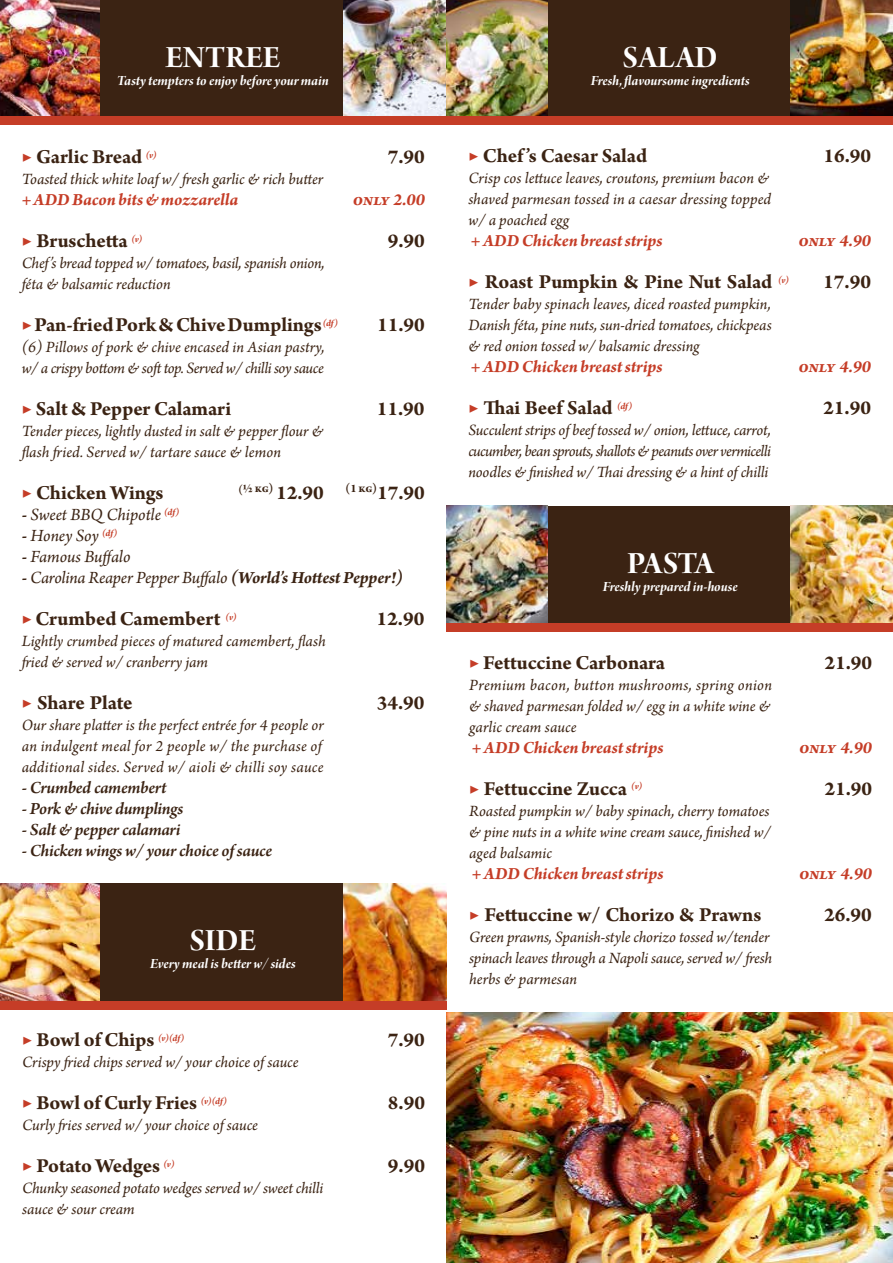
<style>
.page{position:relative;width:893px;height:1263px;background:#fff}
.page>*{position:absolute;margin:0;border:0;box-sizing:border-box;transform-origin:0 0}
.t1{font:33px "Arno Pro Bold Display";color:#fff}
.t2{font:700 21px "Arno Pro";color:#3b2313}
.t3{font:italic 700 18px "Arno Pro";letter-spacing:-.005em;color:#c53d27}
.t4{font:italic 18px "Arno Pro";letter-spacing:-.01em;color:#3b2313}
.t5{font:italic 600 18px "Arno Pro";letter-spacing:-.02em;color:#3b2313}
.t6{font:italic 16.5px/21px "Arno Pro";letter-spacing:-.005em;color:#3b2313}
.t7{font:15px "Arno Pro Bold Italic Display";letter-spacing:-.005em;color:#fff}
.s1{font-size:22.5px;color:#c53d27}
.s2{font-weight:700;font-style:normal}
.s3{font-weight:700}
</style>
<div class="page">
<div style="left:0;top:0;width:446px;height:121px;background:#3b2313"></div>
<img style="left:0;top:0;width:100px;height:116px">
<img style="left:343px;top:0;width:103px;height:116px">
<div style="left:0;top:116px;width:446px;height:9px;background:#c53d27"></div>
<div style="left:0;top:883px;width:446px;height:121px;background:#3b2313"></div>
<img style="left:0;top:883px;width:100px;height:118px">
<img style="left:343px;top:883px;width:103px;height:118px">
<div style="left:0;top:1001px;width:446px;height:8px;background:#c53d27"></div>
<div style="left:446px;top:506px;width:447px;height:120px;background:#3b2313"></div>
<img style="left:446px;top:506px;width:101px;height:117px">
<img style="left:790px;top:506px;width:103px;height:117px">
<div style="left:446px;top:623px;width:447px;height:9px;background:#c53d27"></div>
<div style="left:446px;top:0;width:447px;height:121px;background:#3b2313"></div>
<img style="left:446px;top:0;width:101px;height:116px">
<img style="left:790px;top:0;width:103px;height:116px">
<div style="left:446px;top:116px;width:447px;height:9px;background:#c53d27"></div>
<img style="left:446px;top:1012px;width:447px;height:251px">
<h1 class="t1" style="left:166px;top:39px;width:116px">ENTREE</h1>
<p class="t7" style="left:117px;top:72px;width:213px">Tasty tempters to enjoy before your main</p>
<p class="t2" style="left:22px;top:145px;width:137px"><span class="s1">▶</span> Garlic Bread <sup>(v)</sup></p>
<p class="t2" style="left:388px;top:145px;width:39px">7.90</p>
<p class="t6" style="left:22px;top:169px;width:303px">Toasted thick white loaf w/ fresh garlic &amp; rich butter</p>
<p class="t3" style="left:22px;top:189px;width:218px">+ ADD Bacon bits &amp; mozzarella</p>
<p class="t3" style="left:353px;top:189px;width:73px">only 2.00</p>
<p class="t2" style="left:22px;top:229px;width:122px"><span class="s1">▶</span> Bruschetta <sup>(v)</sup></p>
<p class="t2" style="left:388px;top:229px;width:39px">9.90</p>
<p class="t6" style="left:22px;top:253px;width:305px">Chef’s bread topped w/ tomatoes, basil, spanish onion, féta &amp; balsamic reduction</p>
<p class="t2" style="left:22px;top:313px;width:318px"><span class="s1">▶</span> Pan-fried Pork &amp; Chive Dumplings<sup>(df)</sup></p>
<p class="t2" style="left:377px;top:313px;width:49px">11.90</p>
<p class="t6" style="left:22px;top:337px;width:304px">(6) Pillows of pork &amp; chive encased in Asian pastry, w/ a crispy bottom &amp; soft top. Served w/ chilli soy sauce</p>
<p class="t2" style="left:22px;top:397px;width:211px"><span class="s1">▶</span> Salt &amp; Pepper Calamari</p>
<p class="t2" style="left:377px;top:397px;width:49px">11.90</p>
<p class="t6" style="left:22px;top:421px;width:303px">Tender pieces, lightly dusted in salt &amp; pepper flour &amp; flash fried. Served w/ tartare sauce &amp; lemon</p>
<p class="t2" style="left:22px;top:481px;width:143px"><span class="s1">▶</span> Chicken Wings</p>
<p class="t2" style="left:238px;top:481px;width:188px"><sup>(</sup><sup>½</sup> <sup>kg)</sup> 12.90 <sup>(1</sup> <sup>kg)</sup>17.90</p>
<p class="t4" style="left:22px;top:504px;width:159px"><span class="s2">-</span> Sweet BBQ Chipotle <sup>(df)</sup></p>
<p class="t4" style="left:22px;top:525px;width:97px"><span class="s2">-</span> Honey Soy <sup>(df)</sup></p>
<p class="t4" style="left:22px;top:546px;width:111px"><span class="s2">-</span> Famous Buffalo</p>
<p class="t4" style="left:22px;top:567px;width:383px"><span class="s2">-</span> Carolina Reaper Pepper Buffalo <span class="s3">(World’s Hottest Pepper!)</span></p>
<p class="t2" style="left:22px;top:607px;width:216px"><span class="s1">▶</span> Crumbed Camembert <sup>(v)</sup></p>
<p class="t2" style="left:377px;top:607px;width:49px">12.90</p>
<p class="t6" style="left:22px;top:631px;width:306px">Lightly crumbed pieces of matured camembert, flash fried &amp; served w/ cranberry jam</p>
<p class="t2" style="left:22px;top:691px;width:112px"><span class="s1">▶</span> Share Plate</p>
<p class="t2" style="left:377px;top:691px;width:49px">34.90</p>
<p class="t6" style="left:22px;top:715px;width:304px">Our share platter is the perfect entrée for 4 people or an indulgent meal for 2 people w/ the purchase of additional sides. Served w/ aioli &amp; chilli soy sauce</p>
<p class="t5" style="left:22px;top:777px;width:146px">- Crumbed camembert</p>
<p class="t5" style="left:22px;top:798px;width:163px">- Pork &amp; chive dumplings</p>
<p class="t5" style="left:22px;top:819px;width:160px">- Salt &amp; pepper calamari</p>
<p class="t5" style="left:22px;top:840px;width:252px">- Chicken wings w/ your choice of sauce</p>
<h1 class="t1" style="left:190px;top:922px;width:68px">SIDE</h1>
<p class="t7" style="left:150px;top:955px;width:147px">Every meal is better w/ sides</p>
<p class="t2" style="left:22px;top:1028px;width:164px"><span class="s1">▶</span> Bowl of Chips <sup>(v)(df)</sup></p>
<p class="t2" style="left:388px;top:1028px;width:39px">7.90</p>
<p class="t6" style="left:22px;top:1053px;width:278px">Crispy fried chips served w/ your choice of sauce</p>
<p class="t2" style="left:22px;top:1091px;width:206px"><span class="s1">▶</span> Bowl of Curly Fries <sup>(v)(df)</sup></p>
<p class="t2" style="left:388px;top:1091px;width:39px">8.90</p>
<p class="t6" style="left:22px;top:1116px;width:237px">Curly fries served w/ your choice of sauce</p>
<p class="t2" style="left:22px;top:1154px;width:154px"><span class="s1">▶</span> Potato Wedges <sup>(v)</sup></p>
<p class="t2" style="left:388px;top:1154px;width:39px">9.90</p>
<p class="t6" style="left:22px;top:1179px;width:302px">Chunky seasoned potato wedges served w/ sweet chilli sauce &amp; sour cream</p>
<h1 class="t1" style="left:623px;top:39px;width:96px">SALAD</h1>
<p class="t7" style="left:591px;top:72px;width:160px">Fresh, flavoursome ingredients</p>
<p class="t2" style="left:468px;top:144px;width:180px"><span class="s1">▶</span> Chef’s Caesar Salad</p>
<p class="t2" style="left:823px;top:144px;width:49px">16.90</p>
<p class="t6" style="left:468px;top:169px;width:304px;text-align:justify">Crisp cos lettuce leaves, croutons, premium bacon &amp; shaved parmesan tossed in a caesar dressing topped w/ a poached egg</p>
<p class="t3" style="left:471px;top:230px;width:193px">+ ADD Chicken breast strips</p>
<p class="t3" style="left:798px;top:230px;width:74px">only 4.90</p>
<p class="t2" style="left:468px;top:270px;width:322px"><span class="s1">▶</span> Roast Pumpkin &amp; Pine Nut Salad <sup>(v)</sup></p>
<p class="t2" style="left:823px;top:270px;width:49px">17.90</p>
<p class="t6" style="left:468px;top:295px;width:305px;text-align:justify">Tender baby spinach leaves, diced roasted pumpkin, Danish féta, pine nuts, sun-dried tomatoes, chickpeas &amp; red onion tossed w/ balsamic dressing</p>
<p class="t3" style="left:471px;top:356px;width:193px">+ ADD Chicken breast strips</p>
<p class="t3" style="left:798px;top:356px;width:74px">only 4.90</p>
<p class="t2" style="left:468px;top:396px;width:165px"><span class="s1">▶</span> Thai Beef Salad <sup>(df)</sup></p>
<p class="t2" style="left:823px;top:396px;width:49px">21.90</p>
<p class="t6" style="left:468px;top:421px;width:304px;text-align:justify">Succulent strips of beef tossed w/ onion, lettuce, carrot, cucumber, bean sprouts, shallots &amp; peanuts over vermicelli noodles &amp; finished w/ Thai dressing &amp; a hint of chilli</p>
<h1 class="t1" style="left:627px;top:545px;width:88px">PASTA</h1>
<p class="t7" style="left:603px;top:578px;width:136px">Freshly prepared in-house</p>
<p class="t2" style="left:469px;top:650px;width:198px"><span class="s1">▶</span> Fettuccine Carbonara</p>
<p class="t2" style="left:824px;top:650px;width:49px">21.90</p>
<p class="t6" style="left:469px;top:675px;width:305px;text-align:justify">Premium bacon, button mushrooms, spring onion &amp; shaved parmesan folded w/ egg in a white wine &amp; garlic cream sauce</p>
<p class="t3" style="left:472px;top:737px;width:193px">+ ADD Chicken breast strips</p>
<p class="t3" style="left:799px;top:737px;width:74px">only 4.90</p>
<p class="t2" style="left:469px;top:776px;width:175px"><span class="s1">▶</span> Fettuccine Zucca <sup>(v)</sup></p>
<p class="t2" style="left:824px;top:776px;width:49px">21.90</p>
<p class="t6" style="left:469px;top:801px;width:303px;text-align:justify">Roasted pumpkin w/ baby spinach, cherry tomatoes &amp; pine nuts in a white wine cream sauce, finished w/ aged balsamic</p>
<p class="t3" style="left:472px;top:863px;width:193px">+ ADD Chicken breast strips</p>
<p class="t3" style="left:799px;top:863px;width:74px">only 4.90</p>
<p class="t2" style="left:469px;top:902px;width:294px"><span class="s1">▶</span> Fettuccine w/ Chorizo &amp; Prawns</p>
<p class="t2" style="left:824px;top:902px;width:49px">26.90</p>
<p class="t6" style="left:469px;top:927px;width:304px">Green prawns, Spanish-style chorizo tossed w/tender spinach leaves through a Napoli sauce, served w/ fresh herbs &amp; parmesan</p>
</div>
